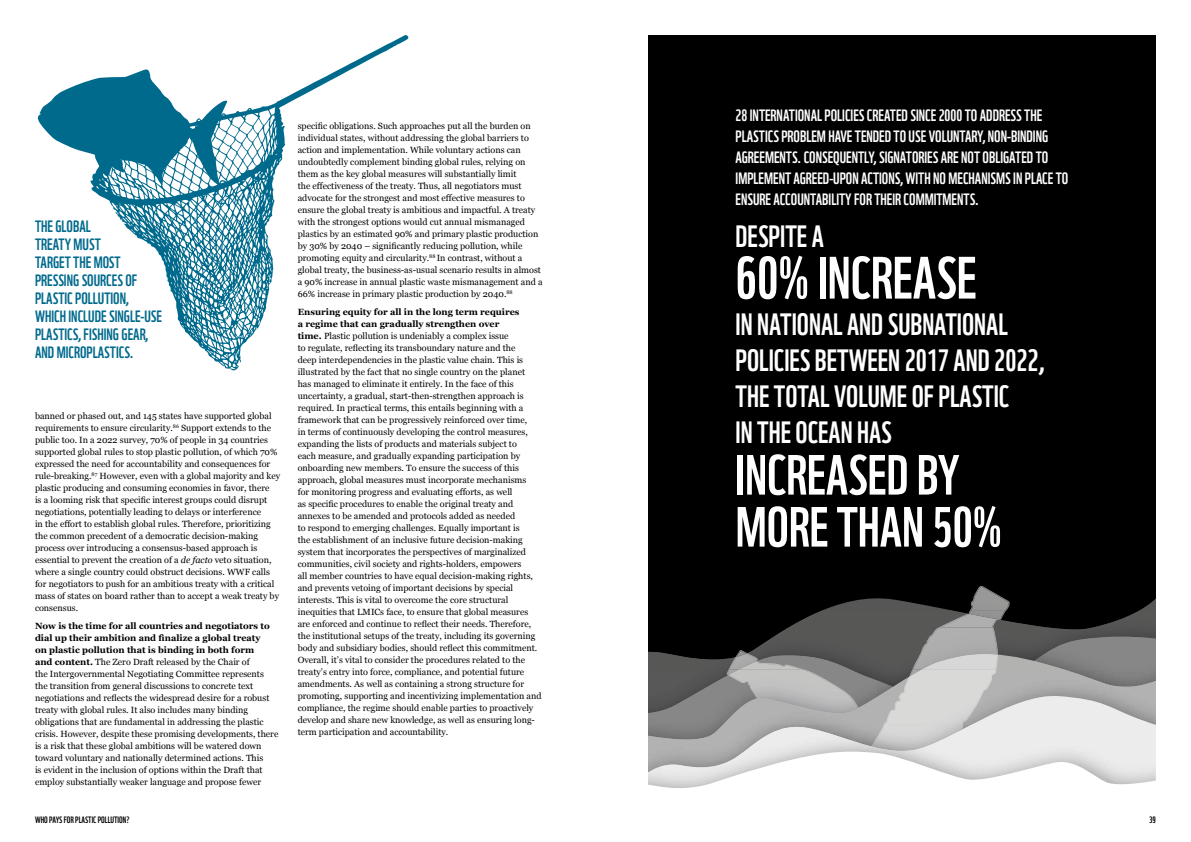
<style>
.page{position:relative;width:1191px;height:842px;background:#fff}
.page>*{position:absolute;margin:0;border:0;box-sizing:border-box;transform-origin:0 0}
.t1{font:58px "WWF";color:#fff}
.t2{font:55px/52px "WWF";color:#fff}
.t3{font:30px/36px "WWF";color:#fff}
.t4{font:16px/21px "WWF";color:#fff}
.t5{font:16px/18px "WWF";color:#006a8c}
.t6{font:9px/12px "Georgia";color:#000}
.t7{font:9px "WWF";color:#000}
.s1{font-style:italic}
.s2{font-weight:700}
</style>
<div class="page">
<div style="left:648px;top:35px;width:508px;height:754px;background:#000"></div>
<svg style="left:824px;top:598px;width:331px;height:12px"></svg>
<img style="left:789px;top:610px;width:366px;height:17px">
<img style="left:773px;top:627px;width:382px;height:10px">
<img style="left:758px;top:637px;width:397px;height:10px">
<svg style="left:648px;top:647px;width:507px;height:22px;background:#666565"></svg>
<img style="left:940px;top:627px;width:52px;height:27px">
<img style="left:970px;top:586px;width:39px;height:24px">
<img style="left:968px;top:610px;width:38px;height:10px">
<img style="left:938px;top:614px;width:62px;height:13px">
<img style="left:992px;top:627px;width:5px;height:27px">
<img style="left:912px;top:627px;width:28px;height:27px">
<img style="left:648px;top:669px;width:74px;height:24px">
<svg style="left:726px;top:650px;width:31px;height:19px"></svg>
<img style="left:722px;top:669px;width:433px;height:24px">
<svg style="left:909px;top:654px;width:88px;height:23px"></svg>
<img style="left:883px;top:669px;width:113px;height:24px">
<svg style="left:648px;top:693px;width:507px;height:55px;background:#b6b6b6"></svg>
<img style="left:648px;top:725px;width:74px;height:14px">
<img style="left:871px;top:725px;width:45px;height:22px">
<img style="left:737px;top:727px;width:150px;height:21px">
<img style="left:916px;top:725px;width:239px;height:23px">
<svg style="left:648px;top:748px;width:507px;height:41px;background:#e8e8e8"></svg>
<svg style="left:91px;top:35px;width:317px;height:336px"></svg>
<svg style="left:37px;top:69px;width:190px;height:116px"></svg>
<h3 class="t5" style="left:35px;top:218px;width:129px">THE GLOBAL<br>TREATY MUST<br>TARGET THE MOST<br>PRESSING SOURCES OF<br>PLASTIC POLLUTION,<br>WHICH INCLUDE SINGLE-USE<br>PLASTICS, FISHING GEAR,<br>AND MICROPLASTICS.</h3>
<p class="t6" style="left:35px;top:410px;width:246px">banned or phased out, and 145 states have supported global requirements to ensure circularity.<sup>86</sup> Support extends to the public too. In a 2022 survey, 70% of people in 34 countries supported global rules to stop plastic pollution, of which 70% expressed the need for accountability and consequences for rule-breaking.<sup>87</sup> However, even with a global majority and key plastic producing and consuming economies in favor, there<br>is a looming risk that speci昀椀c interest groups could disrupt negotiations, potentially leading to delays or interference<br>in the e昀昀ort to establish global rules. Therefore, prioritizing the common precedent of a democratic decision-making process over introducing a consensus-based approach is essential to prevent the creation of a <span class="s1">de facto</span> veto situation, where a single country could obstruct decisions. WWF calls for negotiators to push for an ambitious treaty with a critical mass of states on board rather than to accept a weak treaty by consensus.</p>
<p class="t6" style="left:35px;top:620px;width:245px"><span class="s2">Now is the time for all countries and negotiators to dial up their ambition and 昀椀nalize a global treaty<br>on plastic pollution that is binding in both form<br>and content.</span> The Zero Draft released by the Chair of<br>the Intergovernmental Negotiating Committee represents the transition from general discussions to concrete text negotiations and re昀氀ects the widespread desire for a robust treaty with global rules. It also includes many binding obligations that are fundamental in addressing the plastic crisis. However, despite these promising developments, there is a risk that these global ambitions will be watered down toward voluntary and nationally determined actions. This<br>is evident in the inclusion of options within the Draft that employ substantially weaker language and propose fewer</p>
<p class="t6" style="left:298px;top:120px;width:246px">speci昀椀c obligations. Such approaches put all the burden on individual states, without addressing the global barriers to action and implementation. While voluntary actions can undoubtedly complement binding global rules, relying on them as the key global measures will substantially limit<br>the e昀昀ectiveness of the treaty. Thus, all negotiators must advocate for the strongest and most e昀昀ective measures to ensure the global treaty is ambitious and impactful. A treaty with the strongest options would cut annual mismanaged plastics by an estimated 90% and primary plastic production by 30% by 2040 – signi昀椀cantly reducing pollution, while promoting equity and circularity.<sup>88</sup> In contrast, without a global treaty, the business-as-usual scenario results in almost a 90% increase in annual plastic waste mismanagement and a 66% increase in primary plastic production by 2040.<sup>88</sup></p>
<p class="t6" style="left:298px;top:307px;width:245px"><span class="s2">Ensuring equity for all in the long term requires<br>a regime that can gradually strengthen over<br>time.</span> Plastic pollution is undeniably a complex issue<br>to regulate, re昀氀ecting its transboundary nature and the<br>deep interdependencies in the plastic value chain. This is illustrated by the fact that no single country on the planet<br>has managed to eliminate it entirely. In the face of this uncertainty, a gradual, start-then-strengthen approach is required. In practical terms, this entails beginning with a framework that can be progressively reinforced over time,<br>in terms of continuously developing the control measures, expanding the lists of products and materials subject to<br>each measure, and gradually expanding participation by onboarding new members. To ensure the success of this approach, global measures must incorporate mechanisms<br>for monitoring progress and evaluating e昀昀orts, as well<br>as speci昀椀c procedures to enable the original treaty and annexes to be amended and protocols added as needed<br>to respond to emerging challenges. Equally important is<br>the establishment of an inclusive future decision-making system that incorporates the perspectives of marginalized communities, civil society and rights-holders, empowers<br>all member countries to have equal decision-making rights, and prevents vetoing of important decisions by special interests. This is vital to overcome the core structural inequities that LMICs face, to ensure that global measures are enforced and continue to re昀氀ect their needs. Therefore, the institutional setups of the treaty, including its governing body and subsidiary bodies, should re昀氀ect this commitment.<br>Overall, it’s vital to consider the procedures related to the treaty’s entry into force, compliance, and potential future amendments. As well as containing a strong structure for promoting, supporting and incentivizing implementation and compliance, the regime should enable parties to proactively develop and share new knowledge, as well as ensuring long&shy;term participation and accountability.</p>
<p class="t4" style="left:735px;top:106px;width:334px">28 INTERNATIONAL POLICIES CREATED SINCE 2000 TO ADDRESS THE PLASTICS PROBLEM HAVE TENDED TO USE VOLUNTARY, NON-BINDING AGREEMENTS. CONSEQUENTLY, SIGNATORIES ARE NOT OBLIGATED TO IMPLEMENT AGREED-UPON ACTIONS, WITH NO MECHANISMS IN PLACE TO ENSURE ACCOUNTABILITY FOR THEIR COMMITMENTS.</p>
<h3 class="t3" style="left:735px;top:220px;width:90px">DESPITE A</h3>
<h1 class="t1" style="left:735px;top:255px;width:242px">60% INCREASE</h1>
<h3 class="t3" style="left:735px;top:308px;width:310px">IN NATIONAL AND SUBNATIONAL<br>POLICIES BETWEEN 2017 AND 2022,<br>THE TOTAL VOLUME OF PLASTIC<br>IN THE OCEAN HAS</h3>
<h2 class="t2" style="left:735px;top:453px;width:267px">INCREASED BY<br>MORE THAN 50%</h2>
<p class="t7" style="left:35px;top:816px;width:96px">WHO PAYS FOR PLASTIC POLLUTION?</p>
<p class="t7" style="left:1149px;top:816px;width:8px">39</p>
</div>
